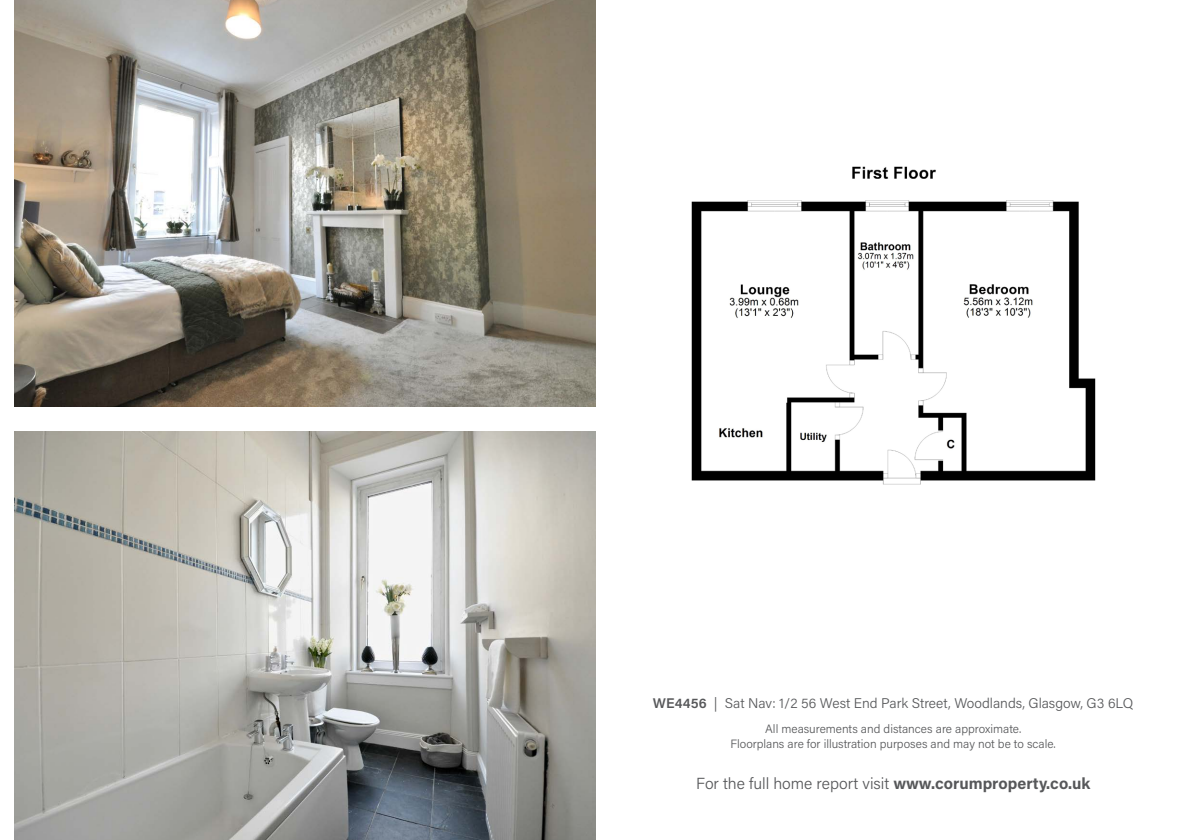
<style>
.page{position:relative;width:1191px;height:840px;background:#fff}
.page>*{position:absolute;margin:0;border:0;box-sizing:border-box;transform-origin:0 0}
.t1{font:300 16px "Acumin Pro";color:#57585a}
.t2{font:300 14px "Acumin Pro";color:#57585a}
.t3{font:300 12px "Acumin Pro";color:#57585a}
.s1{font-weight:600}
.s2{font-weight:700}
</style>
<div class="page">
<img style="left:691px;top:166px;width:405px;height:319px">
<img style="left:14px;top:431px;width:581px;height:408px">
<img style="left:14px;top:0;width:581px;height:406px">
<p class="t2" style="left:653px;top:693px;width:482px"><span class="s1">WE4456</span> | Sat Nav: 1/2 56 West End Park Street, Woodlands, Glasgow, G3 6LQ</p>
<p class="t3" style="left:765px;top:720px;width:257px">All measurements and distances are approximate.</p>
<p class="t3" style="left:730px;top:734px;width:327px">Floorplans are for illustration purposes and may not be to scale.</p>
<p class="t1" style="left:696px;top:771px;width:396px">For the full home report visit <span class="s2">www.corumproperty.co.uk</span></p>
</div>
